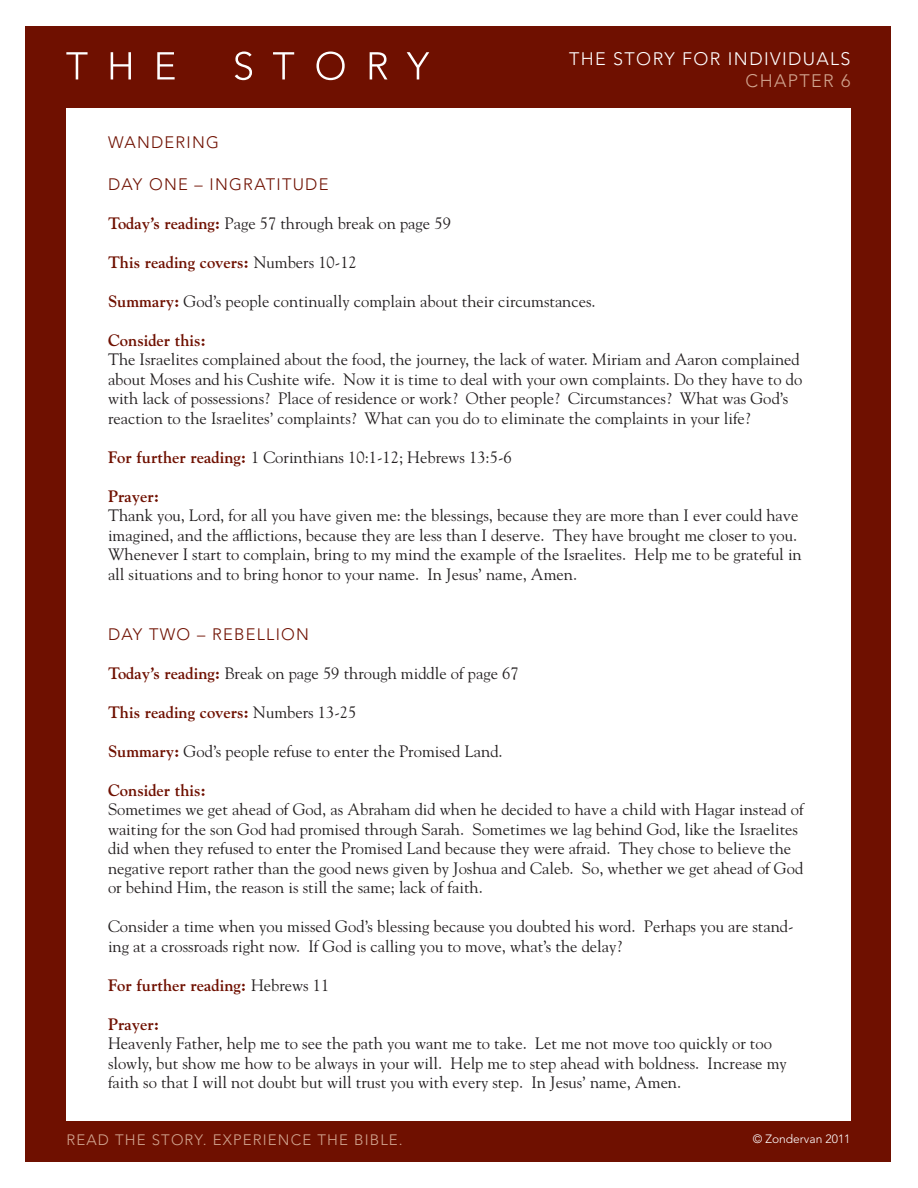
<style>
.page{position:relative;width:918px;height:1188px;background:#fff}
.page>*{position:absolute;margin:0;border:0;box-sizing:border-box;transform-origin:0 0}
.t1{font:300 18px "Avenir";letter-spacing:.075em;color:#fff}
.t2{font:300 18px "Avenir";letter-spacing:.075em;color:#d1a48f}
.t3{font:16.5px/19.5px "Goudy Std";color:#231f20}
.t4{font:700 16.5px "Goudy Std";color:#6f1000}
.t5{font:300 16.5px "Avenir";letter-spacing:.075em;color:#6f1000}
.t6{font:300 15px "Avenir";letter-spacing:.075em;color:#d1a48f}
.t7{font:300 12px "Avenir";color:#fff}
.s1{font-weight:700;color:#6f1000}
.s2{font-weight:400;color:#231f20}
</style>
<div class="page">
<div style="left:26px;top:26px;width:865px;height:1136px;background:#6f1000"></div>
<div style="left:66px;top:108px;width:784px;height:1012px;background:#fff"></div>
<svg style="left:66px;top:52px;width:22px;height:27px"></svg>
<svg style="left:111px;top:52px;width:20px;height:27px"></svg>
<svg style="left:157px;top:52px;width:18px;height:27px"></svg>
<svg style="left:235px;top:52px;width:17px;height:28px"></svg>
<svg style="left:273px;top:52px;width:21px;height:27px"></svg>
<svg style="left:316px;top:52px;width:29px;height:28px"></svg>
<svg style="left:370px;top:52px;width:17px;height:27px"></svg>
<svg style="left:407px;top:52px;width:22px;height:27px"></svg>
<p class="t1" style="left:569px;top:48px;width:283px">THE STORY FOR INDIVI DUALS</p>
<p class="t2" style="left:746px;top:70px;width:106px">CHAPTER 6</p>
<p class="t5" style="left:108px;top:132px;width:110px">WANDERI NG</p>
<p class="t5" style="left:108px;top:174px;width:222px">DAY ONE – ING RATITUDE</p>
<p class="t3" style="left:108px;top:213px;width:344px"><span class="s1">Today’s reading:</span> Page 57 through break on page 59</p>
<p class="t4" style="left:108px;top:252px;width:250px">This reading covers: <span class="s2">Numbers 10-12</span></p>
<p class="t3" style="left:108px;top:291px;width:489px"><span class="s1">Summary:</span> God’s people continually complain about their circumstances.</p>
<p class="t4" style="left:108px;top:330px;width:100px">Consider this:</p>
<p class="t3" style="left:108px;top:349px;width:696px">The Israelites complained about the food, the journey, the lack of water. Miriam and Aaron complained about Moses and his Cushite wife. Now it is time to deal with your own complaints. Do they have to do with lack of possessions? Place of residence or work? Other people? Circumstances? What was God’s reaction to the Israelites’ complaints? What can you do to eliminate the complaints in your life?</p>
<p class="t3" style="left:108px;top:447px;width:405px"><span class="s1">For further reading:</span> 1 Corinthians 10:1-12; Hebrews 13:5-6</p>
<p class="t4" style="left:108px;top:486px;width:53px">Prayer:</p>
<p class="t3" style="left:108px;top:505px;width:695px">Thank you, Lord, for all you have given me: the blessings, because they are more than I ever could have imagined, and the afflictions, because they are less than I deserve. They have brought me closer to you.<br>Whenever I start to complain, bring to my mind the example of the Israelites. Help me to be grateful in all situations and to bring honor to your name. In Jesus’ name, Amen.</p>
<p class="t5" style="left:108px;top:624px;width:203px">DAY TWO – REB ELLI ON</p>
<p class="t3" style="left:108px;top:663px;width:412px"><span class="s1">Today’s reading:</span> Break on page 59 through middle of page 67</p>
<p class="t4" style="left:108px;top:702px;width:250px">This reading covers: <span class="s2">Numbers 13-25</span></p>
<p class="t3" style="left:108px;top:741px;width:396px"><span class="s1">Summary:</span> God’s people refuse to enter the Promised Land.</p>
<p class="t4" style="left:108px;top:780px;width:100px">Consider this:</p>
<p class="t3" style="left:108px;top:799px;width:697px">Sometimes we get ahead of God, as Abraham did when he decided to have a child with Hagar instead of waiting for the son God had promised through Sarah. Sometimes we lag behind God, like the Israelites did when they refused to enter the Promised Land because they were afraid. They chose to believe the negative report rather than the good news given by Joshua and Caleb. So, whether we get ahead of God or behind Him, the reason is still the same; lack of faith.</p>
<p class="t3" style="left:108px;top:916px;width:687px">Consider a time when you missed God’s blessing because you doubted his word. Perhaps you are stand&shy;ing at a crossroads right now. If God is calling you to move, what’s the delay?</p>
<p class="t4" style="left:108px;top:975px;width:223px">For further reading: <span class="s2">Hebrews 11</span></p>
<p class="t4" style="left:108px;top:1014px;width:53px">Prayer:</p>
<p class="t3" style="left:108px;top:1033px;width:680px">Heavenly Father, help me to see the path you want me to take. Let me not move too quickly or too slowly, but show me how to be always in your will. Help me to step ahead with boldness. Increase my faith so that I will not doubt but will trust you with every step. In Jesus’ name, Amen.</p>
<p class="t6" style="left:66px;top:1131px;width:338px">READ THE STORY. EXPERI ENCE THE BIB LE.</p>
<p class="t7" style="left:753px;top:1132px;width:99px">© ZONDERVAN 2011</p>
</div>
